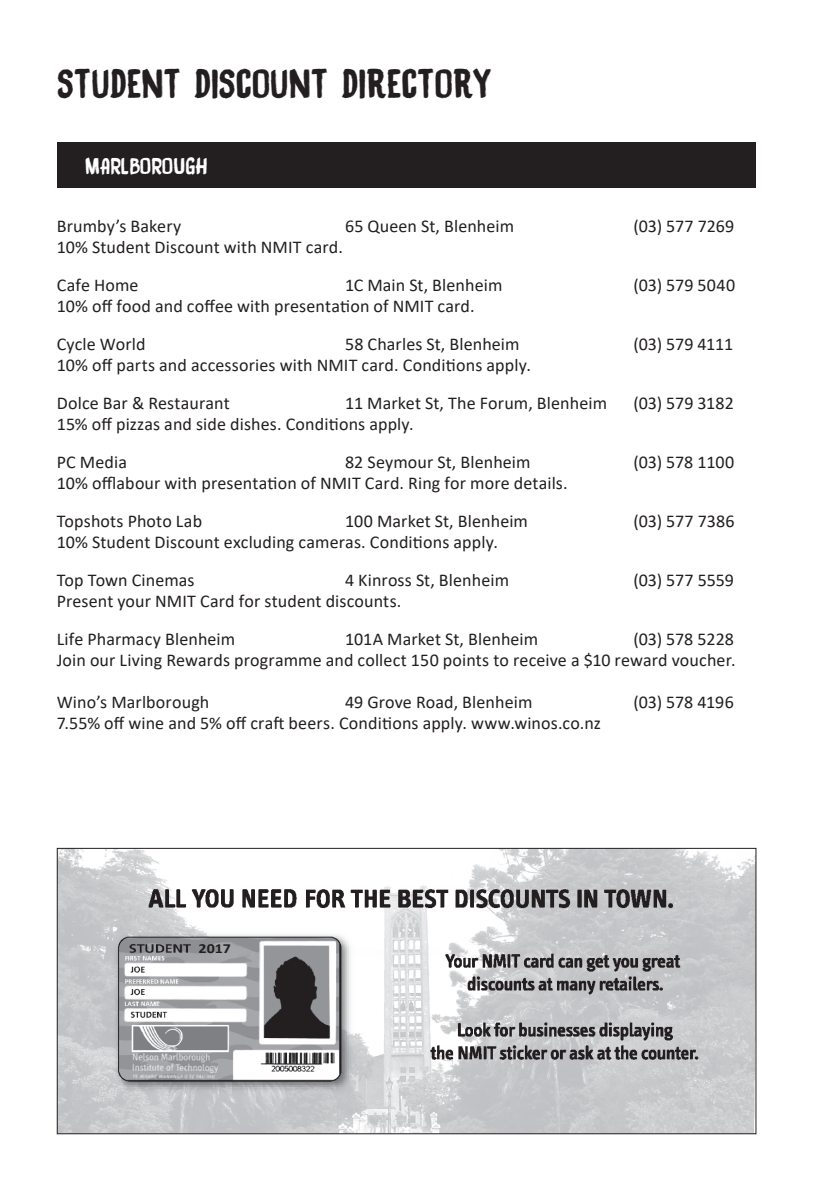
<style>
.page{position:relative;width:840px;height:1191px;background:#fff}
.page>*{position:absolute;margin:0;border:0;box-sizing:border-box;transform-origin:0 0}
.t1{font:35.8px "Black Bamboo";letter-spacing:-.005em;color:#231f20}
.t2{font:20px "Black Bamboo";color:#fff}
.t3{font:18px "Calibri";letter-spacing:.005em;color:#231f20}
.t4{font:700 13.8px "Calibri";color:#231f20;scale:1.15 1}
</style>
<div class="page">
<img style="left:59px;top:850px;width:695px;height:282px">
<div style="left:57px;top:142px;width:698px;height:46px;background:#231f20"></div>
<p class="t1" style="left:57px;top:57px;width:436px">STUDENT DISCOUNT DIRECTORY</p>
<p class="t2" style="left:85px;top:151px;width:124px">MARLBOROUGH</p>
<p class="t3" style="left:57px;top:213px;width:126px">Brumby’s Bakery</p>
<p class="t3" style="left:345px;top:213px;width:170px">65 Queen St, Blenheim</p>
<p class="t3" style="left:633px;top:213px;width:102px">(03) 577 7269</p>
<p class="t3" style="left:57px;top:234px;width:287px">10% Student Discount with NMIT card.</p>
<p class="t3" style="left:57px;top:272px;width:83px">Cafe Home</p>
<p class="t3" style="left:345px;top:272px;width:159px">1C Main St, Blenheim</p>
<p class="t3" style="left:633px;top:272px;width:103px">(03) 579 5040</p>
<p class="t3" style="left:57px;top:293px;width:419px">10% off food and coffee with presentation of NMIT card.</p>
<p class="t3" style="left:57px;top:331px;width:90px">Cycle World</p>
<p class="t3" style="left:345px;top:331px;width:176px">58 Charles St, Blenheim</p>
<p class="t3" style="left:633px;top:331px;width:101px">(03) 579 4111</p>
<p class="t3" style="left:57px;top:352px;width:475px">10% off parts and accessories with NMIT card. Conditions apply.</p>
<p class="t3" style="left:57px;top:390px;width:174px">Dolce Bar &amp; Restaurant</p>
<p class="t3" style="left:345px;top:390px;width:263px">11 Market St, The Forum, Blenheim</p>
<p class="t3" style="left:633px;top:390px;width:102px">(03) 579 3182</p>
<p class="t3" style="left:57px;top:411px;width:358px">15% off pizzas and side dishes. Conditions apply.</p>
<p class="t3" style="left:57px;top:449px;width:72px">PC Media</p>
<p class="t3" style="left:345px;top:449px;width:187px">82 Seymour St, Blenheim</p>
<p class="t3" style="left:633px;top:449px;width:102px">(03) 578 1100</p>
<p class="t3" style="left:57px;top:470px;width:512px">10% offlabour with presentation of NMIT Card. Ring for more details.</p>
<p class="t3" style="left:57px;top:508px;width:147px">Topshots Photo Lab</p>
<p class="t3" style="left:345px;top:508px;width:184px">100 Market St, Blenheim</p>
<p class="t3" style="left:633px;top:508px;width:103px">(03) 577 7386</p>
<p class="t3" style="left:57px;top:529px;width:442px">10% Student Discount excluding cameras. Conditions apply.</p>
<p class="t3" style="left:57px;top:567px;width:139px">Top Town Cinemas</p>
<p class="t3" style="left:345px;top:567px;width:165px">4 Kinross St, Blenheim</p>
<p class="t3" style="left:633px;top:567px;width:102px">(03) 577 5559</p>
<p class="t3" style="left:57px;top:588px;width:346px">Present your NMIT Card for student discounts.</p>
<p class="t3" style="left:57px;top:626px;width:180px">Life Pharmacy Blenheim</p>
<p class="t3" style="left:345px;top:626px;width:194px">101A Market St, Blenheim</p>
<p class="t3" style="left:633px;top:626px;width:102px">(03) 578 5228</p>
<p class="t3" style="left:57px;top:647px;width:680px">Join our Living Rewards programme and collect 150 points to receive a $10 reward voucher.</p>
<p class="t3" style="left:57px;top:689px;width:154px">Wino’s Marlborough</p>
<p class="t3" style="left:345px;top:689px;width:189px">49 Grove Road, Blenheim</p>
<p class="t3" style="left:633px;top:689px;width:102px">(03) 578 4196</p>
<p class="t3" style="left:57px;top:710px;width:545px">7.55% off wine and 5% off craft beers. Conditions apply. www.winos.co.nz</p>
<p class="t4" style="left:198px;top:938px;width:30px">2017</p>
</div>
